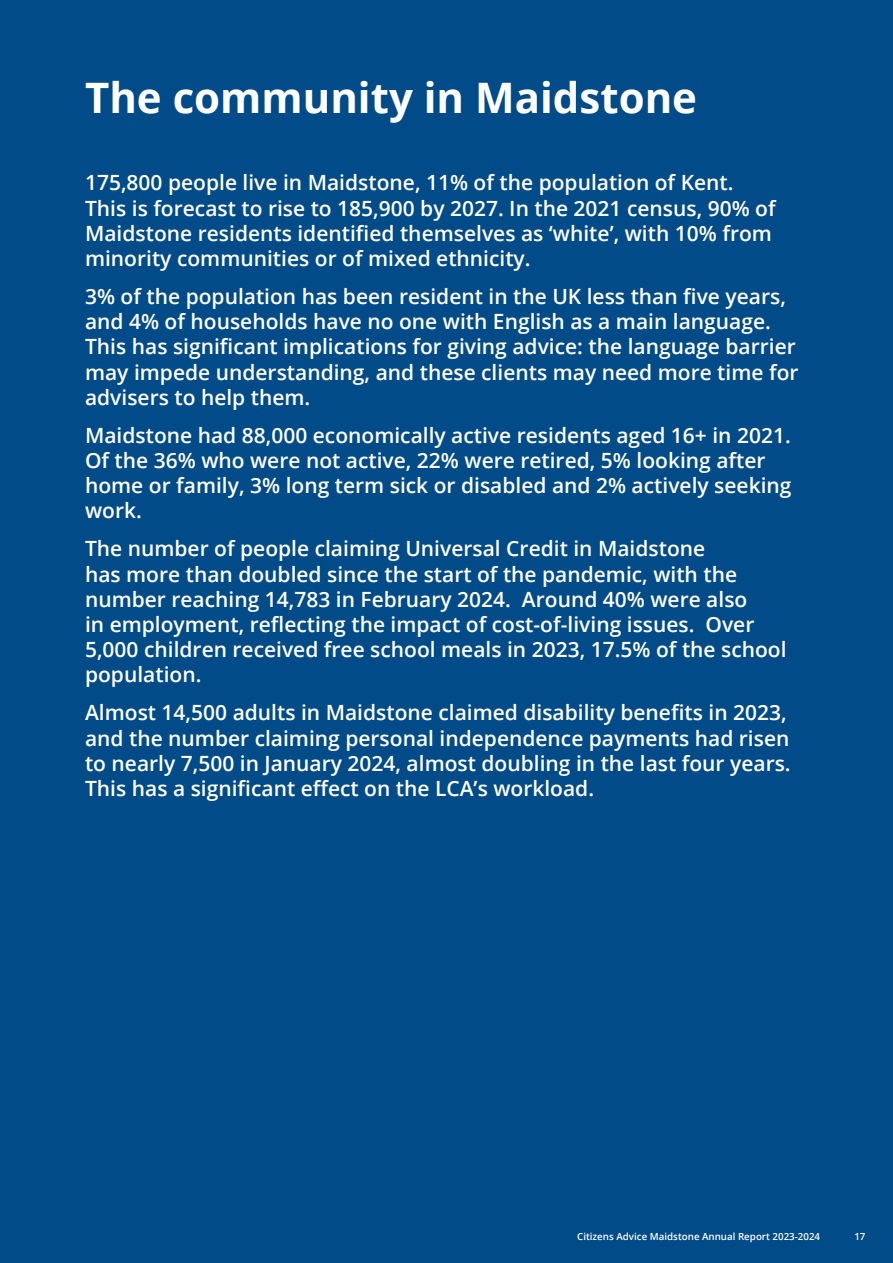
<style>
.page{position:relative;width:893px;height:1263px;background:#014b88}
.page>*{position:absolute;margin:0;border:0;box-sizing:border-box;transform-origin:0 0}
.t1{font:700 42px "Open Sans";color:#fff}
.t2{font:600 21px/25.2px "Open Sans";color:#fff}
.t3{font:600 9.75px "Open Sans";color:#fff}
</style>
<div class="page">
<p class="t1" style="left:85px;top:68px;width:613px">The community in Maidstone</p>
<p class="t2" style="left:85px;top:170px;width:692px">175,800 people live in Maidstone, 11% of the population of Kent.<br>This is forecast to rise to 185,900 by 2027. In the 2021 census, 90% of Maidstone residents identified themselves as ‘white’, with 10% from minority communities or of mixed ethnicity.</p>
<p class="t2" style="left:85px;top:283px;width:715px">3% of the population has been resident in the UK less than five years, and 4% of households have no one with English as a main language.<br>This has significant implications for giving advice: the language barrier may impede understanding, and these clients may need more time for advisers to help them.</p>
<p class="t2" style="left:85px;top:422px;width:708px">Maidstone had 88,000 economically active residents aged 16+ in 2021.<br>Of the 36% who were not active, 22% were retired, 5% looking after home or family, 3% long term sick or disabled and 2% actively seeking work.</p>
<p class="t2" style="left:85px;top:536px;width:703px">The number of people claiming Universal Credit in Maidstone<br>has more than doubled since the start of the pandemic, with the number reaching 14,783 in February 2024. Around 40% were also<br>in employment, reflecting the impact of cost-of-living issues. Over 5,000 children received free school meals in 2023, 17.5% of the school population.</p>
<p class="t2" style="left:85px;top:700px;width:707px">Almost 14,500 adults in Maidstone claimed disability benefits in 2023, and the number claiming personal independence payments had risen to nearly 7,500 in January 2024, almost doubling in the last four years.<br>This has a significant effect on the LCA’s workload.</p>
<p class="t3" style="left:577px;top:1229px;width:245px">Citizens Advice Maidstone Annual Report 2023-2024</p>
<p class="t3" style="left:854px;top:1229px;width:13px">17</p>
</div>
